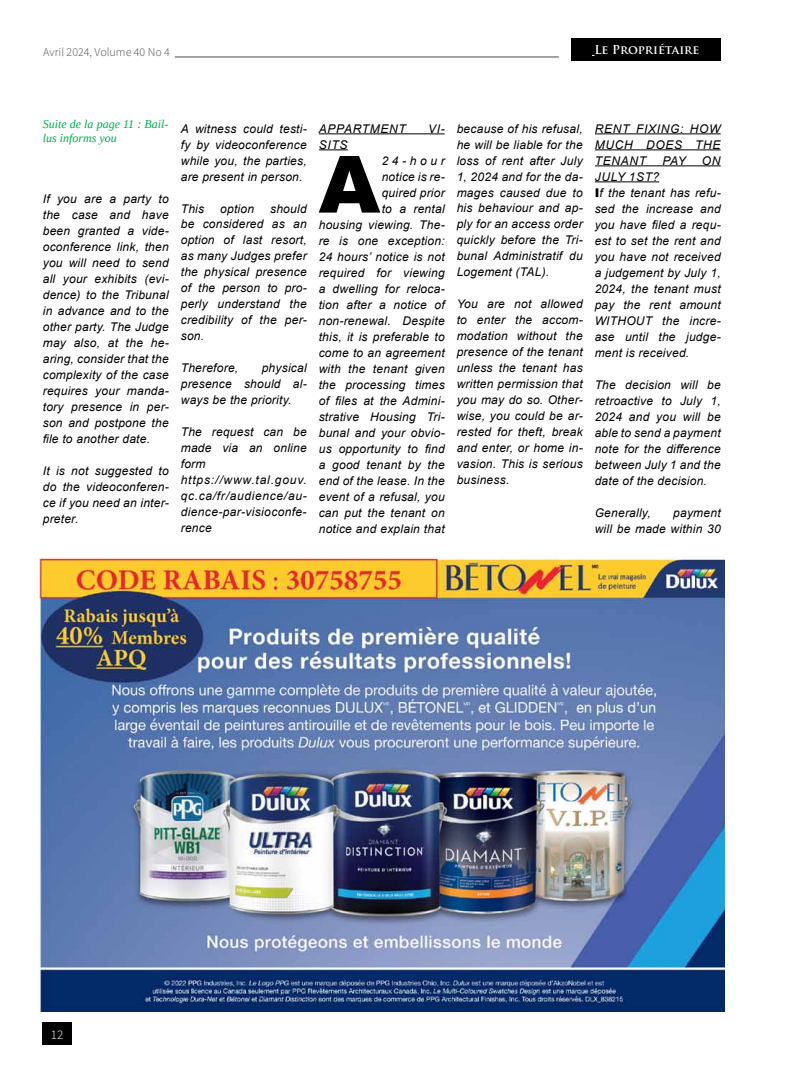
<style>
.page{position:relative;width:792px;height:1080px;background:#fff}
.page>*{position:absolute;margin:0;border:0;box-sizing:border-box;transform-origin:0 0}
.t1{font:900 79.1px "Arial";color:#000}
.t2{font:300 13px "Source Sans Pro";color:#fff}
.t3{font:italic 12px/16px "Arial";letter-spacing:.02em;color:#000;text-align:justify}
.t4{font:italic 12px/14px "Liberation Serif";color:#00ad4e}
.t5{font:300 12px "Source Sans Pro";color:#4d4d4f}
.t6{font:700 12px "Trajan Pro";color:#fff}
.t7{font:italic 12px "Arial";letter-spacing:.055em;color:#000}
.s1{font-weight:900;font-style:normal}
</style>
<div class="page">
<hr style="left:319px;top:133px;width:126px;height:1px;background:#000">
<svg style="left:319px;top:149px;width:29px;height:1px"></svg>
<hr style="left:595px;top:133px;width:126px;height:1px;background:#000">
<hr style="left:595px;top:149px;width:126px;height:1px;background:#000">
<hr style="left:595px;top:165px;width:126px;height:1px;background:#000">
<hr style="left:595px;top:181px;width:64px;height:1px;background:#000">
<img style="left:39px;top:557px;width:685px;height:454px">
<hr style="left:175px;top:57px;width:384px;height:1px;background:#4d4d4f">
<div style="left:42px;top:1023px;width:30px;height:22px;background:#000"></div>
<div style="left:571px;top:39px;width:150px;height:22px;background:#000"></div>
<p class="t5" style="left:43px;top:44px;width:128px">Avril 2024, Volume 40 No 4</p>
<p class="t6" style="left:594px;top:42px;width:107px">Le Propriétaire</p>
<p class="t4" style="left:43px;top:116px;width:127px">Suite de la page 11 : Bail&shy;lus informs you</p>
<p class="t3" style="left:43px;top:191px;width:127px">If you are a party to the case and have been granted a vide&shy;oconference link, then you will need to send all your exhibits (evi&shy;dence) to the Tribunal in advance and to the other party. The Judge may also, at the he&shy;aring, consider that the complexity of the case requires your manda&shy;tory presence in per&shy;son and postpone the file to another date.</p>
<p class="t3" style="left:43px;top:462px;width:127px">It is not suggested to do the videoconferen&shy;ce if you need an inter&shy;preter.</p>
<p class="t3" style="left:181px;top:120px;width:127px">A witness could testi&shy;fy by videoconference while you, the parties, are present in person.</p>
<p class="t3" style="left:181px;top:200px;width:25px">This</p>
<p class="t3" style="left:220px;top:200px;width:35px">option</p>
<p class="t3" style="left:181px;top:200px;width:127px;text-indent:89px">should be considered as an option of last resort, as many Judges prefer the physical presence of the person to pro&shy;perly understand the credibility of the per&shy;son.</p>
<p class="t3" style="left:181px;top:360px;width:59px">Therefore,</p>
<p class="t3" style="left:181px;top:360px;width:127px;text-indent:81px">physical presence should al&shy;ways be the priority.</p>
<p class="t3" style="left:181px;top:424px;width:127px;text-align:left">The request can be made via an online form https://www.tal.gouv. qc.ca/fr/audience/au&shy;dience-par-visioconfe&shy;rence</p>
<p class="t7" style="left:319px;top:121px;width:88px">APPARTMENT</p>
<p class="t3" style="left:428px;top:121px;width:18px">VI-</p>
<p class="t3" style="left:319px;top:137px;width:30px">SITS</p>
<h1 class="t1" style="left:319px;top:127px;width:63px">A</h1>
<p class="t3" style="left:319px;top:153px;width:127px;text-align:right">24-hour<br>notice is re-<br>quired prior<br>to a rental<br>housing viewing. The&shy;re is one exception:<br>24 hours’ notice is not required for viewing a dwelling for reloca&shy;tion after a notice of non-renewal. Despite this, it is preferable to come to an agreement with the tenant given the processing times of files at the Admini&shy;strative Housing Tri&shy;bunal and your obvio&shy;us opportunity to find a good tenant by the end of the lease. In the event of a refusal, you can put the tenant on notice and explain that</p>
<p class="t3" style="left:457px;top:120px;width:127px">because of his refusal, he will be liable for the loss of rent after July 1, 2024 and for the da&shy;mages caused due to his behaviour and ap&shy;ply for an access order quickly before the Tri&shy;bunal Administratif du Logement (TAL).</p>
<p class="t3" style="left:457px;top:296px;width:127px">You are not allowed to enter the accom&shy;modation without the presence of the tenant unless the tenant has written permission that you may do so. Other&shy;wise, you could be ar&shy;rested for theft, break and enter, or home in&shy;vasion. This is serious business.</p>
<p class="t3" style="left:595px;top:121px;width:127px">RENT FIXING: HOW MUCH DOES THE TENANT</p>
<p class="t3" style="left:662px;top:153px;width:25px">PAY</p>
<p class="t3" style="left:702px;top:153px;width:20px">ON</p>
<p class="t3" style="left:595px;top:169px;width:127px;text-align:left">JULY 1ST?<br><span class="s1">I</span>f the tenant has refu&shy;sed the increase and you have filed a requ&shy;est to set the rent and you have not received a judgement by July 1,<br>2024, the tenant must pay the rent amount<br>WITHOUT the incre&shy;ase until the judge&shy;ment is received.</p>
<p class="t3" style="left:595px;top:377px;width:127px">The decision will be retroactive to July 1, 2024 and you will be able to send a payment note for the difference between July 1 and the date of the decision.</p>
<p class="t3" style="left:595px;top:504px;width:57px">Generally,</p>
<p class="t3" style="left:595px;top:504px;width:127px;text-align:right">payment<br>will be made within 30</p>
<p class="t2" style="left:51px;top:1027px;width:14px">12</p>
</div>
